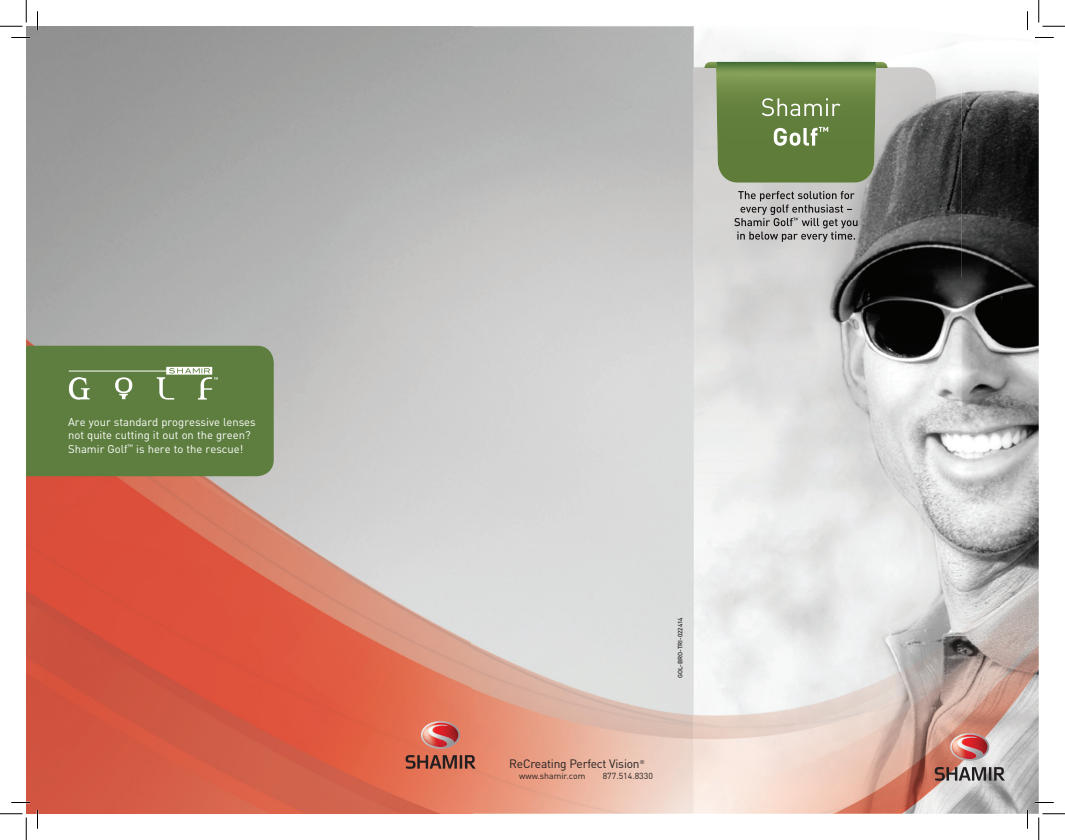
<style>
.page{position:relative;width:1065px;height:840px;background:#fff}
.page>*{position:absolute;margin:0;border:0;box-sizing:border-box;transform-origin:0 0}
.t1{font:12px "DINOT";letter-spacing:-.02em;color:#231f20}
.t2{font:11.25px/13.5px "DINOT";color:#fff}
.t3{font:8.75px "DINOT";color:#231f20}
.t4{font:500 6.25px "DINOT";color:#231f20}
</style>
<div class="page">
<img style="left:694px;top:596px;width:345px;height:218px">
<img style="left:953px;top:43px;width:86px;height:553px">
<img style="left:694px;top:149px;width:268px;height:480px">
<img style="left:873px;top:61px;width:89px;height:88px">
<img style="left:738px;top:191px;width:117px;height:10px">
<img style="left:741px;top:205px;width:111px;height:10px">
<img style="left:734px;top:218px;width:59px;height:8px">
<img style="left:799px;top:218px;width:59px;height:10px">
<img style="left:737px;top:232px;width:118px;height:10px">
<img style="left:704px;top:62px;width:184px;height:6px">
<img style="left:716px;top:62px;width:160px;height:121px">
<img style="left:762px;top:98px;width:78px;height:18px">
<img style="left:774px;top:128px;width:44px;height:18px">
<svg style="left:819px;top:127px;width:9px;height:5px"></svg>
<img style="left:26px;top:377px;width:445px;height:437px">
<img style="left:471px;top:26px;width:223px;height:788px">
<img style="left:26px;top:26px;width:446px;height:351px">
<svg style="left:406px;top:755px;width:70px;height:14px"></svg>
<svg style="left:421px;top:721px;width:39px;height:28px"></svg>
<svg style="left:935px;top:767px;width:70px;height:14px"></svg>
<svg style="left:950px;top:733px;width:39px;height:28px"></svg>
<div style="left:26px;top:346px;width:248px;height:130px;background:#5e7e3f"></div>
<svg style="left:11px;top:37px;width:19px;height:1px"></svg>
<svg style="left:1035px;top:37px;width:19px;height:1px"></svg>
<svg style="left:11px;top:802px;width:19px;height:1px"></svg>
<svg style="left:1035px;top:802px;width:19px;height:1px"></svg>
<svg style="left:37px;top:11px;width:1px;height:19px"></svg>
<svg style="left:37px;top:810px;width:1px;height:19px"></svg>
<svg style="left:1027px;top:11px;width:1px;height:19px"></svg>
<svg style="left:1027px;top:810px;width:1px;height:19px"></svg>
<svg style="left:0;top:0;width:27px;height:27px"></svg>
<svg style="left:0;top:814px;width:27px;height:26px"></svg>
<svg style="left:1039px;top:0;width:26px;height:27px"></svg>
<svg style="left:1039px;top:814px;width:26px;height:26px"></svg>
<p class="t2" style="left:68px;top:415px;width:189px">Are your standard progressive lenses not quite cutting it out on the green?<br>Shamir Golf<sup>™</sup> is here to the rescue!</p>
<p class="t4" style="left:676px;top:678px;width:62px;rotate:-90deg">GOL-BRO-TRI-022414</p>
<p class="t1" style="left:509px;top:757px;width:137px">ReCreating Perfect Vision<sup>®</sup></p>
<p class="t3" style="left:519px;top:770px;width:68px">www.shamir.com</p>
<p class="t3" style="left:603px;top:770px;width:52px">877.514.8330</p>
</div>
